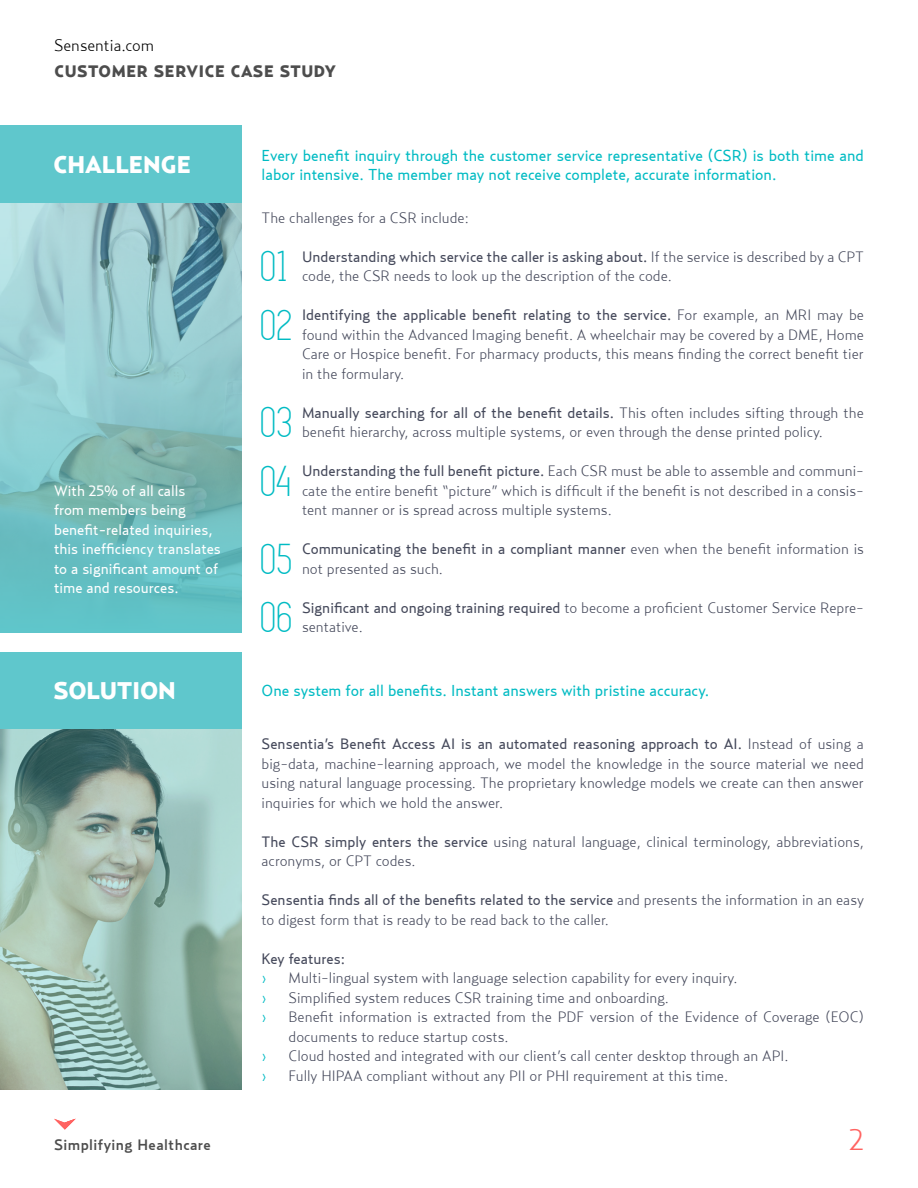
<style>
.page{position:relative;width:918px;height:1188px;background:#fff}
.page>*{position:absolute;margin:0;border:0;box-sizing:border-box;transform-origin:0 0}
.t1{font:45px/58.5px "Simplifica";color:#00bbc3}
.t2{font:300 30px "Relay";color:#ff6361}
.t3{font:900 24px "Relay";color:#fff}
.t4{font:900 16.5px "Relay";letter-spacing:.04em;color:#4d4d4d}
.t5{font:300 16.5px "Relay";color:#000}
.t6{font:15.75px/19.5px "Relay";color:#00bbc3}
.t7{font:300 15.75px "Relay";color:#00bbc3}
.t8{font:300 15px/19.5px "Relay";color:#44485a}
.t9{font:15px/19.5px "Relay";color:#fff}
.t10{font:500 15px "Relay";letter-spacing:.03em;color:#4d4d4d}
.t11{font:15px "Relay";color:#44485a}
.s1{font-weight:400}
</style>
<div class="page">
<svg style="left:54px;top:1119px;width:22px;height:11px"></svg>
<img style="left:0;top:203px;width:241px;height:429px">
<div style="left:0;top:125px;width:241px;height:78px;background:#5fc7cc"></div>
<div style="left:0;top:652px;width:241px;height:78px;background:#5fc7cc"></div>
<img style="left:0;top:730px;width:241px;height:360px">
<p class="t5" style="left:54px;top:35px;width:102px">Sensentia.com</p>
<p class="t4" style="left:54px;top:62px;width:283px">CUSTOMER SERVICE CASE STUDY</p>
<h3 class="t3" style="left:53px;top:150px;width:139px">CHALLENGE</h3>
<p class="t9" style="left:54px;top:480px;width:168px">With 25% of all calls<br>from members being benefit-related inquiries, this inefficiency translates to a significant amount of time and resources.</p>
<h3 class="t3" style="left:53px;top:677px;width:124px">SOLUTION</h3>
<p class="t10" style="left:54px;top:1136px;width:158px">Simplifying Healthcare</p>
<p class="t6" style="left:262px;top:145px;width:604px">Every benefit inquiry through the customer service representative (CSR) is both time and labor intensive. The member may not receive complete, accurate information.</p>
<p class="t8" style="left:262px;top:207px;width:209px">The challenges for a CSR include:</p>
<p class="t8" style="left:302px;top:246px;width:563px"><span class="s1">Understanding which service the caller is asking about.</span> If the service is described by a CPT code, the CSR needs to look up the description of the code.</p>
<p class="t8" style="left:302px;top:305px;width:563px;text-align:justify"><span class="s1">Identifying the applicable benefit relating to the service.</span> For example, an MRI may be found within the Advanced Imaging benefit. A wheelchair may be covered by a DME, Home Care or Hospice benefit. For pharmacy products, this means finding the correct benefit tier in the formulary.</p>
<p class="t8" style="left:302px;top:402px;width:563px"><span class="s1">Manually searching for all of the benefit details.</span> This often includes sifting through the benefit hierarchy, across multiple systems, or even through the dense printed policy.</p>
<p class="t8" style="left:302px;top:461px;width:563px;text-align:justify"><span class="s1">Understanding the full benefit picture.</span> Each CSR must be able to assemble and communi&shy;cate the entire benefit “picture” which is difficult if the benefit is not described in a consis&shy;tent manner or is spread across multiple systems.</p>
<p class="t8" style="left:302px;top:539px;width:563px"><span class="s1">Communicating the benefit in a compliant manner</span> even when the benefit information is not presented as such.</p>
<p class="t8" style="left:302px;top:597px;width:563px"><span class="s1">Significant and ongoing training required</span> to become a proficient Customer Service Repre&shy;sentative.</p>
<h1 class="t1" style="left:262px;top:238px;width:34px">01<br>02</h1>
<h1 class="t1" style="left:262px;top:394px;width:34px">03<br>04</h1>
<h1 class="t1" style="left:262px;top:531px;width:34px">05<br>06</h1>
<p class="t6" style="left:262px;top:681px;width:449px">One system for all benefits. Instant answers with pristine accuracy.</p>
<p class="t8" style="left:262px;top:734px;width:604px;text-align:justify"><span class="s1">Sensentia’s Benefit Access AI is an automated reasoning approach to AI.</span> Instead of using a big-data, machine-learning approach, we model the knowledge in the source material we need using natural language processing. The proprietary knowledge models we create can then answer inquiries for which we hold the answer.</p>
<p class="t8" style="left:262px;top:831px;width:604px"><span class="s1">The CSR simply enters the service</span> using natural language, clinical terminology, abbreviations, acronyms, or CPT codes.</p>
<p class="t8" style="left:262px;top:890px;width:604px"><span class="s1">Sensentia finds all of the benefits related to the service</span> and presents the information in an easy to digest form that is ready to be read back to the caller.</p>
<p class="t11" style="left:262px;top:950px;width:85px">Key features:</p>
<p class="t7" style="left:262px;top:968px;width:7px">›</p>
<p class="t8" style="left:289px;top:968px;width:450px">Multi-lingual system with language selection capability for every inquiry.</p>
<p class="t7" style="left:262px;top:988px;width:7px">›</p>
<p class="t8" style="left:289px;top:987px;width:382px">Simplified system reduces CSR training time and onboarding.</p>
<p class="t7" style="left:262px;top:1007px;width:7px">›</p>
<p class="t8" style="left:289px;top:1007px;width:577px">Benefit information is extracted from the PDF version of the Evidence of Coverage (EOC) documents to reduce startup costs.</p>
<p class="t7" style="left:262px;top:1046px;width:7px">›</p>
<p class="t8" style="left:289px;top:1046px;width:501px">Cloud hosted and integrated with our client’s call center desktop through an API.</p>
<p class="t7" style="left:262px;top:1066px;width:7px">›</p>
<p class="t8" style="left:289px;top:1065px;width:441px">Fully HIPAA compliant without any PII or PHI requirement at this time.</p>
<h2 class="t2" style="left:849px;top:1122px;width:16px">2</h2>
</div>
